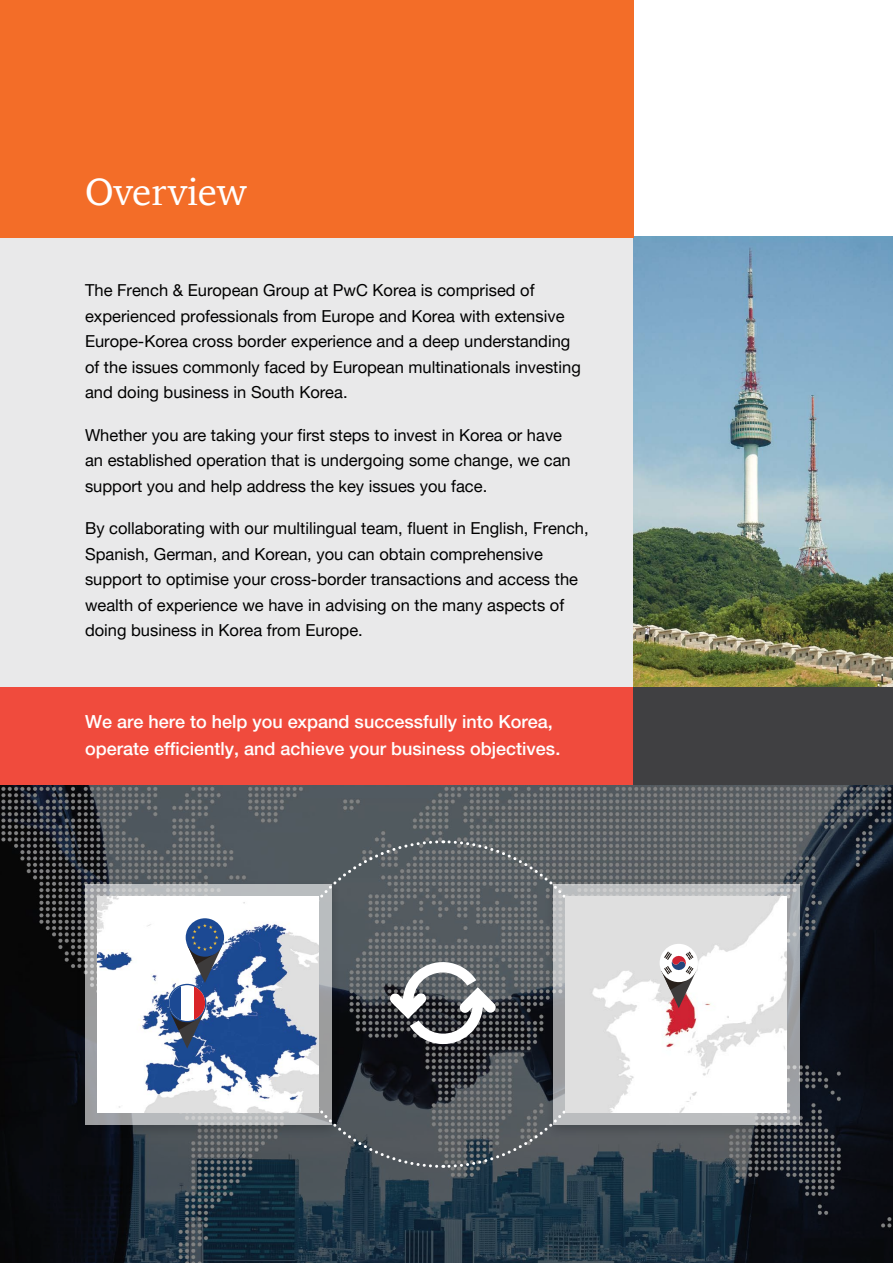
<style>
.page{position:relative;width:893px;height:1263px;background:#fff}
.page>*{position:absolute;margin:0;border:0;box-sizing:border-box;transform-origin:0 0}
.t1{font:39px "ITC Charter Com";color:#fff}
.t2{font:500 18px/27px "Helvetica Neue LT Pro";color:#fff}
.t3{font:16.5px/25.5px "Helvetica Neue LT Pro";color:#000}
</style>
<div class="page">
<svg style="left:0;top:784px;width:893px;height:479px;background:#2c353d"></svg>
<div style="left:0;top:236px;width:634px;height:451px;background:#e9e9ea"></div>
<img style="left:634px;top:236px;width:259px;height:451px">
<div style="left:0;top:687px;width:634px;height:97px;background:#f04b3d"></div>
<div style="left:634px;top:687px;width:259px;height:97px;background:#404042"></div>
<div style="left:0;top:0;width:634px;height:237px;background:#f36d28"></div>
<div style="left:76px;top:879px;width:265px;height:259px;background:#000;opacity:.3"></div>
<svg style="left:85px;top:884px;width:193px;height:240px;background:#b2b4b6"></svg>
<img style="left:98px;top:896px;width:180px;height:216px">
<div style="left:544px;top:879px;width:264px;height:259px;background:#000;opacity:.3"></div>
<svg style="left:608px;top:884px;width:191px;height:240px;background:#b3b6b8"></svg>
<img style="left:608px;top:896px;width:179px;height:216px">
<svg style="left:278px;top:839px;width:330px;height:330px;background:#6f7378"></svg>
<svg style="left:660px;top:944px;width:38px;height:64px"></svg>
<svg style="left:168px;top:918px;width:56px;height:130px"></svg>
<div style="left:169px;top:985px;width:36px;height:36px;background:#fff;border-radius:18px"></div>
<svg style="left:169px;top:985px;width:11px;height:36px"></svg>
<svg style="left:194px;top:985px;width:11px;height:36px"></svg>
<h1 class="t1" style="left:85px;top:167px;width:163px">Overview</h1>
<p class="t3" style="left:85px;top:277px;width:497px">The French &amp; European Group at PwC Korea is comprised of experienced professionals from Europe and Korea with extensive Europe-Korea cross border experience and a deep understanding of the issues commonly faced by European multinationals investing and doing business in South Korea.</p>
<p class="t3" style="left:85px;top:422px;width:487px">Whether you are taking your first steps to invest in Korea or have an established operation that is undergoing some change, we can support you and help address the key issues you face.</p>
<p class="t3" style="left:85px;top:515px;width:505px">By collaborating with our multilingual team, fluent in English, French, Spanish, German, and Korean, you can obtain comprehensive support to optimise your cross-border transactions and access the wealth of experience we have in advising on the many aspects of doing business in Korea from Europe.</p>
<p class="t2" style="left:85px;top:707px;width:477px">We are here to help you expand successfully into Korea, operate efficiently, and achieve your business objectives.</p>
</div>
